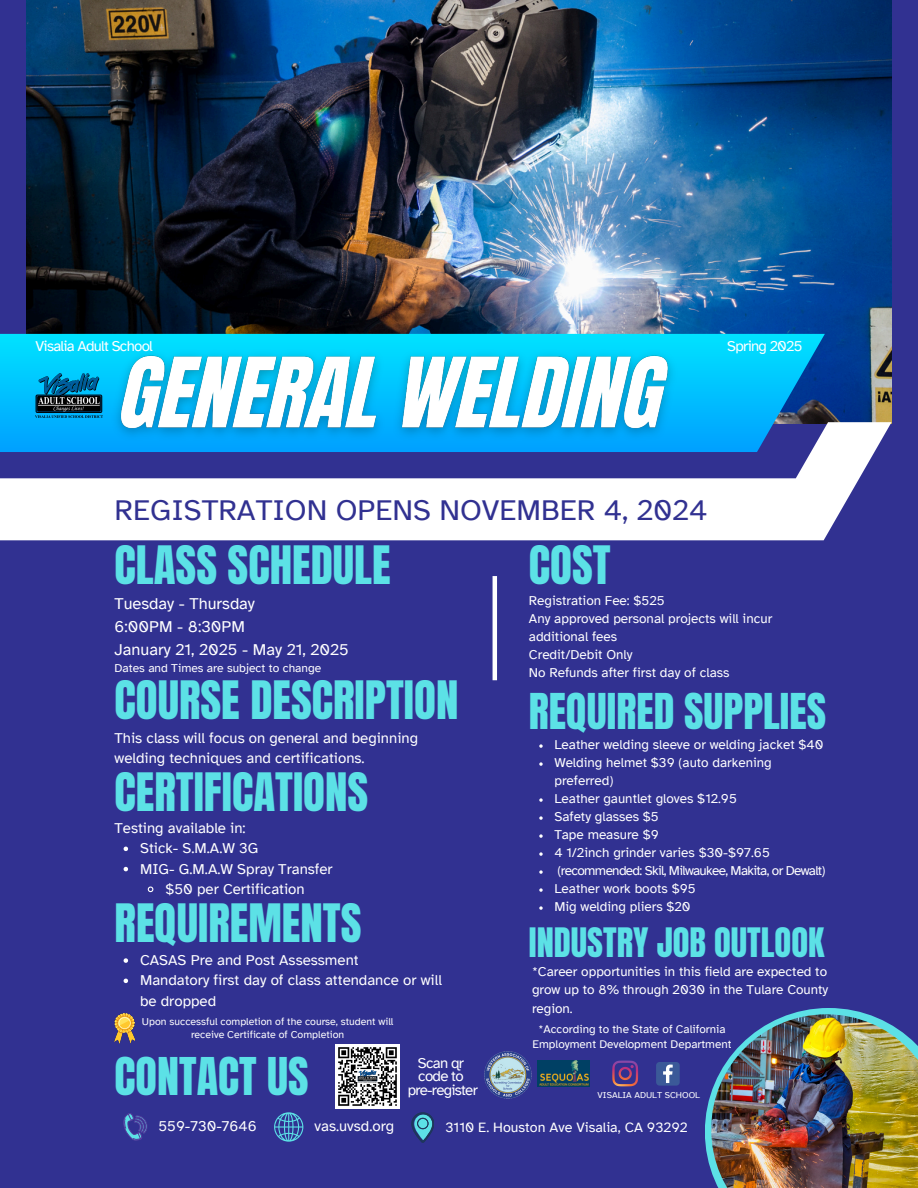
<style>
.page{position:relative;width:918px;height:1188px;background:#313191}
.page>*{position:absolute;margin:0;border:0;box-sizing:border-box;transform-origin:0 0}
.t1{font:45px "Anton";color:#5ce1e6}
.t2{font:44.25px "Anton";color:#5ce1e6}
.t3{font:42px "Anton";color:#5ce1e6}
.t4{font:34.5px "Anton";color:#5ce1e6}
.t5{font:30px "Atkinson Hyperlegible";color:#313191}
.t6{font:16.5px/23px "Atkinson Hyperlegible";color:#fff}
.t7{font:15px/20.2px "Atkinson Hyperlegible";color:#fff}
.t8{font:15px/13.5px "Atkinson Hyperlegible";letter-spacing:-.05em;color:#fff;text-align:center}
.t9{font:14.25px "Atkinson Hyperlegible";color:#fff}
.t10{font:13.5px/18px "Atkinson Hyperlegible";color:#fff}
.t11{font:13.5px "Atkinson Hyperlegible";letter-spacing:-.05em;color:#fff}
.t12{font:12px "Atkinson Hyperlegible";color:#fff}
.t13{font:11.7px/15.6px "Atkinson Hyperlegible";color:#fff;text-align:center}
.t14{font:10.5px/12.3px "Atkinson Hyperlegible";color:#fff;text-align:center}
.t15{font:9px "Atkinson Hyperlegible";color:#fff}
</style>
<div class="page">
<img style="left:26px;top:0;width:865px;height:422px">
<svg style="left:0;top:334px;width:825px;height:88px;background:#02bbee"></svg>
<svg style="left:0;top:422px;width:891px;height:118px;fill:#fff"></svg>
<hr style="left:493px;top:576px;width:4px;height:104px;background:#fff">
<img style="left:102px;top:335px;width:582px;height:120px">
<svg style="left:705px;top:1008px;width:162px;height:162px"></svg>
<img style="left:711px;top:1014px;width:207px;height:174px">
<svg style="left:539px;top:744px;width:4px;height:4px"></svg>
<svg style="left:539px;top:762px;width:4px;height:4px"></svg>
<svg style="left:539px;top:798px;width:4px;height:4px"></svg>
<svg style="left:539px;top:816px;width:4px;height:4px"></svg>
<svg style="left:539px;top:834px;width:4px;height:4px"></svg>
<svg style="left:539px;top:852px;width:4px;height:4px"></svg>
<svg style="left:539px;top:870px;width:4px;height:4px"></svg>
<svg style="left:539px;top:888px;width:4px;height:4px"></svg>
<svg style="left:539px;top:906px;width:4px;height:4px"></svg>
<svg style="left:124px;top:847px;width:4px;height:4px"></svg>
<svg style="left:124px;top:867px;width:4px;height:4px"></svg>
<svg style="left:147px;top:886px;width:7px;height:7px"></svg>
<img style="left:115px;top:1013px;width:20px;height:31px">
<svg style="left:123px;top:1113px;width:24px;height:27px"></svg>
<svg style="left:274px;top:1112px;width:29px;height:30px"></svg>
<svg style="left:411px;top:1112px;width:23px;height:31px"></svg>
<img style="left:485px;top:1051px;width:47px;height:48px">
<img style="left:538px;top:1061px;width:51px;height:25px">
<svg style="left:612px;top:1061px;width:26px;height:25px"></svg>
<svg style="left:656px;top:1062px;width:24px;height:24px"></svg>
<img style="left:335px;top:1045px;width:64px;height:64px">
<img style="left:35px;top:374px;width:68px;height:44px">
<svg style="left:124px;top:958px;width:4px;height:5px"></svg>
<svg style="left:124px;top:979px;width:4px;height:4px"></svg>
<p class="t8" style="left:35px;top:339px;width:119px">Visalia Adult School</p>
<h6 class="t8" style="left:727px;top:339px;width:77px">Spring 2025</h6>
<p class="t5" style="left:115px;top:492px;width:594px">REGISTRATION OPENS NOVEMBER 4, 2024</p>
<h5 class="t1" style="left:115px;top:533px;width:278px">CLASS SCHEDULE</h5>
<h2 class="t1" style="left:529px;top:533px;width:83px">COST</h2>
<h2 class="t10" style="left:529px;top:592px;width:245px">Registration Fee: $525<br>Any approved personal projects will incur additional fees<br>Credit/Debit Only<br>No Refunds after first day of class</h2>
<h6 class="t3" style="left:529px;top:681px;width:299px">REQUIRED SUPPLIES</h6>
<h5 class="t10" style="left:554px;top:735px;width:271px">Leather welding sleeve or welding jacket $40</h5>
<h2 class="t10" style="left:554px;top:753px;width:219px">Welding helmet $39 (auto darkening preferred)</h2>
<h2 class="t10" style="left:554px;top:789px;width:184px">Leather gauntlet gloves $12.95</h2>
<h5 class="t10" style="left:554px;top:807px;width:106px">Safety glasses $5</h5>
<p class="t10" style="left:554px;top:825px;width:106px">Tape measure $9</p>
<p class="t10" style="left:554px;top:843px;width:217px">4 1/2inch grinder varies $30-$97.65</p>
<p class="t11" style="left:557px;top:862px;width:270px">(recommended: Skil, Milwaukee, Makita, or Dewalt)</p>
<p class="t10" style="left:554px;top:879px;width:143px">Leather work boots $95</p>
<p class="t10" style="left:554px;top:897px;width:138px">Mig welding pliers $20</p>
<p class="t6" style="left:115px;top:592px;width:236px">Tuesday - Thursday<br>6:00PM - 8:30PM<br>January 21, 2025 - May 21, 2025</p>
<p class="t12" style="left:115px;top:660px;width:208px">Dates and Times are subject to change</p>
<h5 class="t1" style="left:115px;top:668px;width:345px">COURSE DESCRIPTION</h5>
<h4 class="t7" style="left:115px;top:728px;width:305px">This class will focus on general and beginning welding techniques and certifications.</h4>
<p class="t1" style="left:115px;top:760px;width:255px">CERTIFICATIONS</p>
<p class="t7" style="left:115px;top:818px;width:133px">Testing available in:</p>
<p class="t7" style="left:140px;top:838px;width:120px">Stick- S.M.A.W 3G</p>
<p class="t7" style="left:140px;top:859px;width:194px">MIG- G.M.A.W Spray Transfer</p>
<h2 class="t7" style="left:166px;top:879px;width:141px">$50 per Certification</h2>
<h2 class="t1" style="left:115px;top:891px;width:248px">REQUIREMENTS</h2>
<p class="t7" style="left:140px;top:950px;width:220px">CASAS Pre and Post Assessment</p>
<h5 class="t7" style="left:140px;top:970px;width:303px">Mandatory first day of class attendance or will be dropped</h5>
<p class="t4" style="left:529px;top:917px;width:297px">INDUSTRY JOB OUTLOOK</p>
<p class="t10" style="left:532px;top:962px;width:298px;line-height:18.5px;text-align:justify">*Career opportunities in this field are expected to grow up to 8% through 2030 in the Tulare County region.</p>
<p class="t13" style="left:532px;top:1021px;width:201px">*According to the State of California<br>Employment Development Department</p>
<p class="t14" style="left:142px;top:1016px;width:253px">Upon successful completion of the course, student will receive Certificate of Completion</p>
<p class="t2" style="left:115px;top:1045px;width:195px">CONTACT US</p>
<p class="t7" style="left:159px;top:1116px;width:100px">559-730-7646</p>
<h2 class="t7" style="left:315px;top:1116px;width:81px">vas.uvsd.org</h2>
<h3 class="t9" style="left:445px;top:1119px;width:244px">3110 E. Houston Ave Visalia, CA 93292</h3>
<p class="t8" style="left:408px;top:1056px;width:72px">Scan qr code to pre-register</p>
<h5 class="t15" style="left:598px;top:1090px;width:104px">VISALIA ADULT SCHOOL</h5>
</div>
